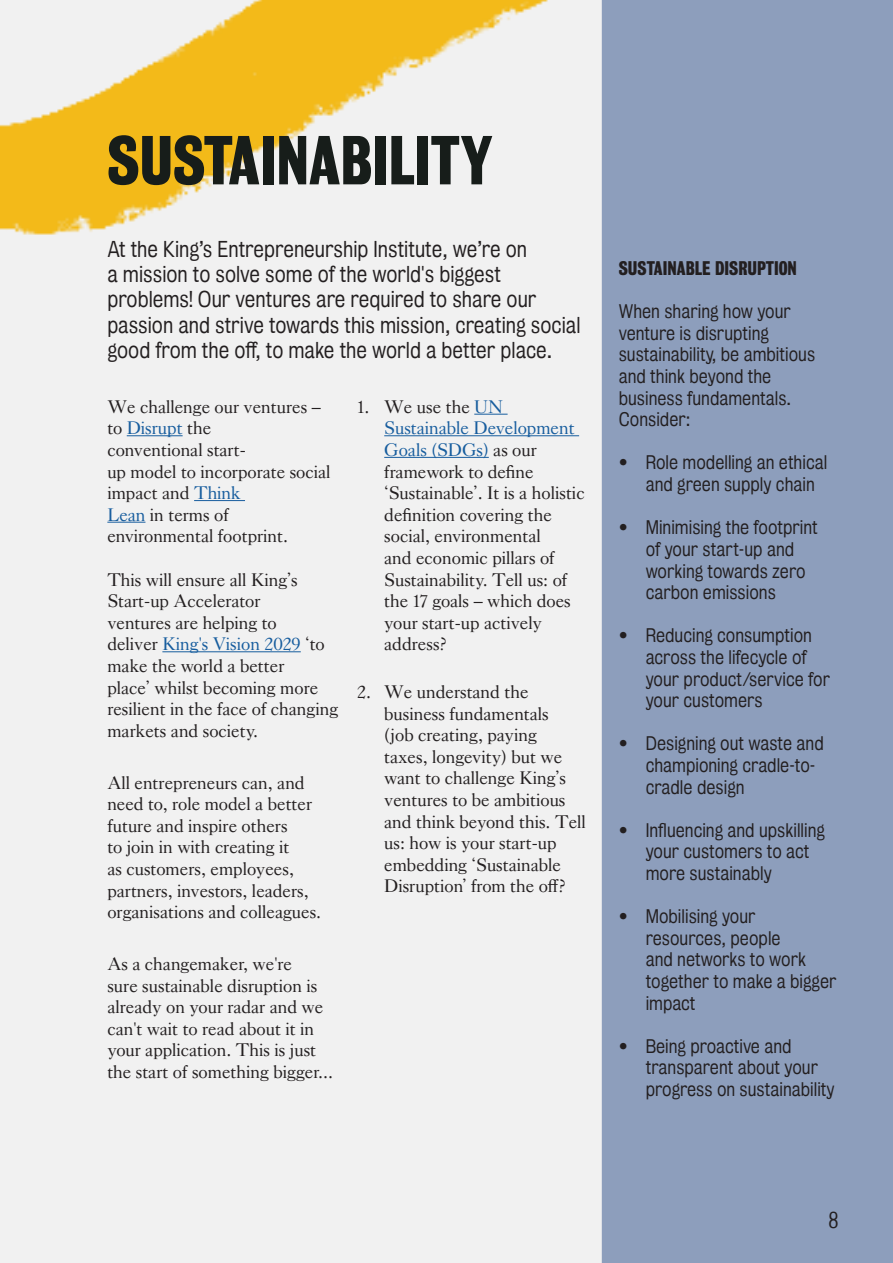
<style>
.page{position:relative;width:893px;height:1263px;background:#fff}
.page>*{position:absolute;margin:0;border:0;box-sizing:border-box;transform-origin:0 0}
.Header_2{font:63px "Kings Bureau Grot Three Seven";color:#171d1a}
.Header_3{font:21px/25.2px "Kings Bureau Grot Five One";color:#231f20}
.t1{font:18px/21.6px "Kings Caslon Display";color:#231f20}
.Header_3-2{font:18px/21.6px "Kings Bureau Grot Five One";color:#231f20}
.Header_3-3{font:18px "Bureau Grotesque Three Seven";color:#231f20}
.s1{color:#175d9e}
</style>
<div class="page">
<div style="left:0;top:0;width:893px;height:1262px;background:#f1f1f1"></div>
<img style="left:0;top:0;width:602px;height:523px">
<hr style="left:127px;top:435px;width:56px;height:1px;background:#175d9e">
<hr style="left:194px;top:500px;width:51px;height:1px;background:#175d9e">
<hr style="left:107px;top:522px;width:38px;height:1px;background:#175d9e">
<hr style="left:162px;top:651px;width:139px;height:1px;background:#175d9e">
<hr style="left:474px;top:414px;width:34px;height:1px;background:#175d9e">
<hr style="left:384px;top:435px;width:195px;height:1px;background:#175d9e">
<hr style="left:384px;top:457px;width:105px;height:1px;background:#175d9e">
<img style="left:559px;top:349px;width:43px;height:670px">
<div style="left:602px;top:0;width:290px;height:1262px;background:#8d9ebc"></div>
<div style="left:602px;top:0;width:291px;height:1263px;border:2px solid #8d9ebc"></div>
<p class="Header_2" style="left:107px;top:124px;width:386px">SUSTAINABILITY</p>
<p class="Header_3" style="left:107px;top:237px;width:475px">At the King’s Entrepreneurship Institute, we’re on<br>a mission to solve some of the world's biggest problems! Our ventures are required to share our passion and strive towards this mission, creating social good from the off, to make the world a better place.</p>
<p class="t1" style="left:107px;top:396px;width:225px">We challenge our ventures – to <span class="s1">Disrupt</span> the<br>conventional start-<br>up model to incorporate social impact and <span class="s1">Think<br>Lean</span> in terms of environmental footprint.</p>
<p class="t1" style="left:107px;top:569px;width:232px">This will ensure all King’s<br>Start-up Accelerator<br>ventures are helping to<br>deliver <span class="s1">King's Vision 2029</span> ‘to make the world a better<br>place’ whilst becoming more resilient in the face of changing markets and society.</p>
<p class="t1" style="left:107px;top:771px;width:215px">All entrepreneurs can, and need to, role model a better future and inspire others<br>to join in with creating it<br>as customers, employees, partners, investors, leaders, organisations and colleagues.</p>
<p class="t1" style="left:107px;top:953px;width:227px">As a changemaker, we're<br>sure sustainable disruption is already on your radar and we can't wait to read about it in your application. This is just the start of something bigger...</p>
<p class="t1" style="left:384px;top:396px;width:202px;text-indent:-27px">1. We use the <span class="s1">UN<br>Sustainable Development<br>Goals (SDGs)</span> as our framework to define ‘Sustainable’. It is a holistic definition covering the social, environmental<br>and economic pillars of<br>Sustainability. Tell us: of the 17 goals – which does your start-up actively address?</p>
<p class="t1" style="left:384px;top:681px;width:203px;text-indent:-27px">2. We understand the business fundamentals<br>(job creating, paying<br>taxes, longevity) but we want to challenge King’s ventures to be ambitious and think beyond this. Tell us: how is your start-up embedding ‘Sustainable<br>Disruption’ from the off?</p>
<p class="Header_3-3" style="left:619px;top:256px;width:180px">SUSTAINABLE DISRUPTION</p>
<p class="Header_3-2" style="left:619px;top:301px;width:198px">When sharing how your venture is disrupting sustainability, be ambitious and think beyond the business fundamentals.<br>Consider:</p>
<p class="Header_3-2" style="left:646px;top:452px;width:183px;text-indent:-27px">• Role modelling an ethical and green supply chain</p>
<p class="Header_3-2" style="left:646px;top:517px;width:174px;text-indent:-27px">• Minimising the footprint of your start-up and working towards zero carbon emissions</p>
<p class="Header_3-2" style="left:646px;top:625px;width:186px;text-indent:-27px">• Reducing consumption across the lifecycle of your product/service for your customers</p>
<p class="Header_3-2" style="left:646px;top:733px;width:180px;text-indent:-27px">• Designing out waste and championing cradle-to&shy;cradle design</p>
<p class="Header_3-2" style="left:646px;top:819px;width:181px;text-indent:-27px">• Influencing and upskilling your customers to act more sustainably</p>
<p class="Header_3-2" style="left:646px;top:906px;width:192px;text-indent:-27px">• Mobilising your resources, people<br>and networks to work together to make a bigger impact</p>
<p class="Header_3-2" style="left:646px;top:1035px;width:190px;text-indent:-27px">• Being proactive and transparent about your progress on sustainability</p>
<p class="Header_3" style="left:828px;top:1207px;width:12px">8</p>
</div>
